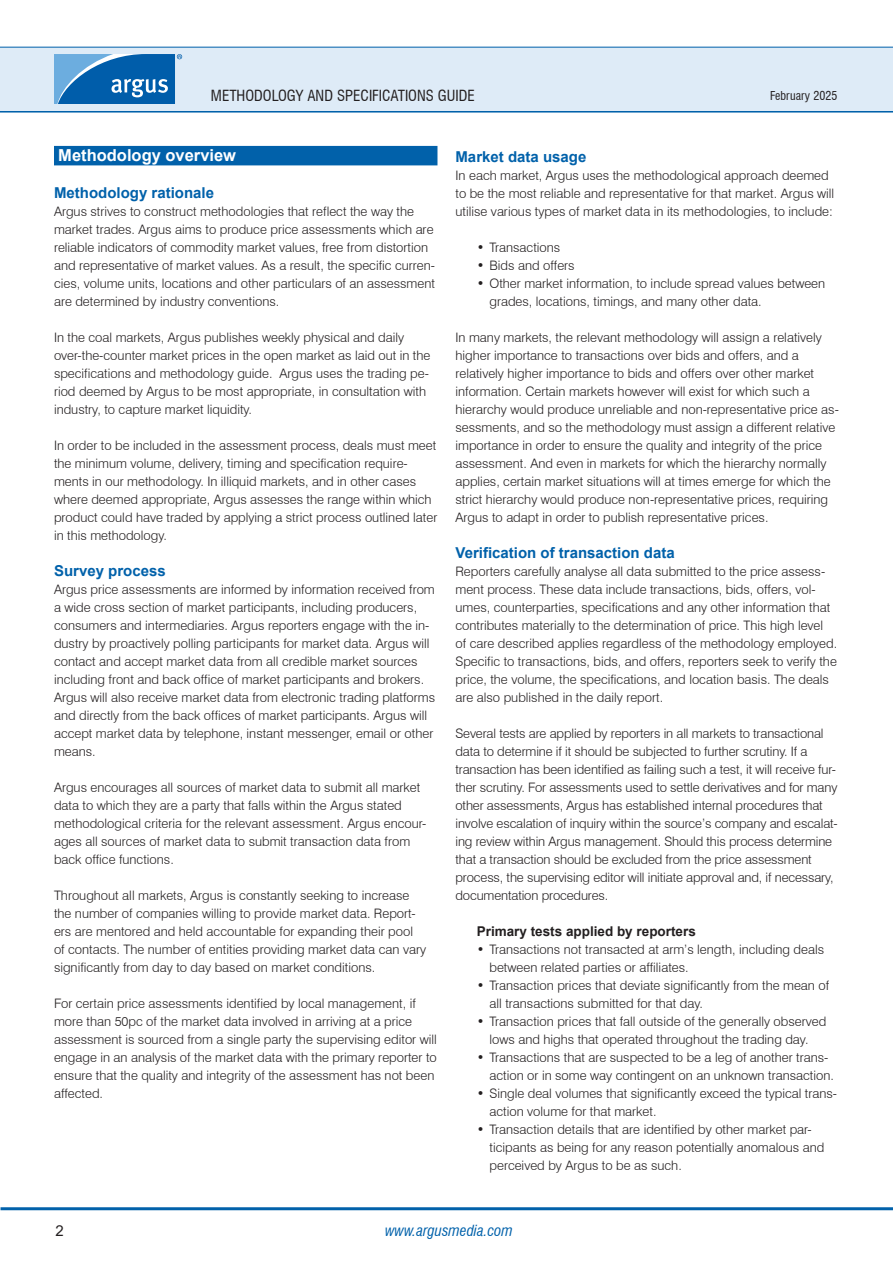
<style>
.page{position:relative;width:893px;height:1263px;background:#fff}
.page>*{position:absolute;margin:0;border:0;box-sizing:border-box;transform-origin:0 0}
.H1_-_Section_header_-_WOB{font:700 16.5px "Arial";color:#fff}
.H2_-_Bold_headline_-_old_H4{font:700 15px "Arial";color:#0161aa}
.t1{font:condensed 15px "Swiss 721 BT";color:#231f20}
.t2{font:italic condensed 15px "Swiss 721 BT";color:#0161aa}
.t3{font:15px "Arial";color:#231f20}
.B1_-_Bullet_list_header_-_old_H6{font:700 13.5px "Arial";color:#231f20}
.P1_-_Body_Text{font:300 13.05px/18px "Swiss 721 BT";color:#231f20}
.t4{font:condensed 12px "Swiss 721 BT";color:#231f20}
</style>
<div class="page">
<hr style="left:0;top:110px;width:893px;height:3px;background:#0161aa">
<div style="left:0;top:47px;width:893px;height:64px;background:#deebf7"></div>
<hr style="left:0;top:47px;width:893px;height:1px;background:#0161aa">
<hr style="left:1px;top:1207px;width:892px;height:3px;background:#0161aa">
<svg style="left:54px;top:54px;width:128px;height:50px;background:#3883c0"></svg>
<div style="left:54px;top:146px;width:383px;height:19px;background:#0161aa"></div>
<p class="t1" style="left:211px;top:86px;width:265px">METHODOLOGY AND SPECIFICATIONS GUIDE</p>
<p class="t4" style="left:770px;top:88px;width:69px">February 2025</p>
<p class="H1_-_Section_header_-_WOB" style="left:58px;top:144px;width:179px">Methodology overview</p>
<p class="H2_-_Bold_headline_-_old_H4" style="left:54px;top:182px;width:162px">Methodology rationale</p>
<p class="P1_-_Body_Text" style="left:54px;top:202px;width:383px">Argus strives to construct methodologies that reflect the way the market trades. Argus aims to produce price assessments which are reliable indicators of commodity market values, free from distortion and representative of market values. As a result, the specific curren&shy;cies, volume units, locations and other particulars of an assessment are determined by industry conventions.</p>
<p class="P1_-_Body_Text" style="left:54px;top:328px;width:378px">In the coal markets, Argus publishes weekly physical and daily over-the-counter market prices in the open market as laid out in the specifications and methodology guide. Argus uses the trading pe&shy;riod deemed by Argus to be most appropriate, in consultation with industry, to capture market liquidity.</p>
<p class="P1_-_Body_Text" style="left:54px;top:436px;width:385px">In order to be included in the assessment process, deals must meet the minimum volume, delivery, timing and specification require&shy;ments in our methodology. In illiquid markets, and in other cases where deemed appropriate, Argus assesses the range within which product could have traded by applying a strict process outlined later in this methodology.</p>
<p class="H2_-_Bold_headline_-_old_H4" style="left:54px;top:560px;width:113px">Survey process</p>
<p class="P1_-_Body_Text" style="left:54px;top:580px;width:383px">Argus price assessments are informed by information received from a wide cross section of market participants, including producers, consumers and intermediaries. Argus reporters engage with the in&shy;dustry by proactively polling participants for market data. Argus will contact and accept market data from all credible market sources including front and back office of market participants and brokers.<br>Argus will also receive market data from electronic trading platforms and directly from the back offices of market participants. Argus will accept market data by telephone, instant messenger, email or other means.</p>
<p class="P1_-_Body_Text" style="left:54px;top:778px;width:374px">Argus encourages all sources of market data to submit all market data to which they are a party that falls within the Argus stated methodological criteria for the relevant assessment. Argus encour&shy;ages all sources of market data to submit transaction data from back office functions.</p>
<p class="P1_-_Body_Text" style="left:54px;top:886px;width:374px">Throughout all markets, Argus is constantly seeking to increase the number of companies willing to provide market data. Report&shy;ers are mentored and held accountable for expanding their pool of contacts. The number of entities providing market data can vary significantly from day to day based on market conditions.</p>
<p class="P1_-_Body_Text" style="left:54px;top:994px;width:384px">For certain price assessments identified by local management, if more than 50pc of the market data involved in arriving at a price assessment is sourced from a single party the supervising editor will engage in an analysis of the market data with the primary reporter to ensure that the quality and integrity of the assessment has not been affected.</p>
<p class="H2_-_Bold_headline_-_old_H4" style="left:455px;top:146px;width:132px">Market data usage</p>
<p class="P1_-_Body_Text" style="left:455px;top:166px;width:380px">In each market, Argus uses the methodological approach deemed to be the most reliable and representative for that market. Argus will utilise various types of market data in its methodologies, to include:</p>
<p class="P1_-_Body_Text" style="left:477px;top:238px;width:85px">• Transactions</p>
<p class="P1_-_Body_Text" style="left:477px;top:256px;width:99px">• Bids and offers</p>
<p class="P1_-_Body_Text" style="left:489px;top:274px;width:337px;text-indent:-13px">• Other market information, to include spread values between grades, locations, timings, and many other data.</p>
<p class="P1_-_Body_Text" style="left:455px;top:328px;width:385px">In many markets, the relevant methodology will assign a relatively higher importance to transactions over bids and offers, and a relatively higher importance to bids and offers over other market information. Certain markets however will exist for which such a hierarchy would produce unreliable and non-representative price as&shy;sessments, and so the methodology must assign a different relative importance in order to ensure the quality and integrity of the price assessment. And even in markets for which the hierarchy normally applies, certain market situations will at times emerge for which the strict hierarchy would produce non-representative prices, requiring Argus to adapt in order to publish representative prices.</p>
<p class="H2_-_Bold_headline_-_old_H4" style="left:455px;top:542px;width:221px">Verification of transaction data</p>
<p class="P1_-_Body_Text" style="left:455px;top:562px;width:383px">Reporters carefully analyse all data submitted to the price assess&shy;ment process. These data include transactions, bids, offers, vol&shy;umes, counterparties, specifications and any other information that contributes materially to the determination of price. This high level of care described applies regardless of the methodology employed.<br>Specific to transactions, bids, and offers, reporters seek to verify the price, the volume, the specifications, and location basis. The deals are also published in the daily report.</p>
<p class="P1_-_Body_Text" style="left:455px;top:724px;width:384px">Several tests are applied by reporters in all markets to transactional data to determine if it should be subjected to further scrutiny. If a transaction has been identified as failing such a test, it will receive fur&shy;ther scrutiny. For assessments used to settle derivatives and for many other assessments, Argus has established internal procedures that involve escalation of inquiry within the source’s company and escalat&shy;ing review within Argus management. Should this process determine that a transaction should be excluded from the price assessment process, the supervising editor will initiate approval and, if necessary, documentation procedures.</p>
<p class="B1_-_Bullet_list_header_-_old_H6" style="left:477px;top:922px;width:221px">Primary tests applied by reporters</p>
<p class="P1_-_Body_Text" style="left:489px;top:940px;width:336px;text-indent:-13px">• Transactions not transacted at arm’s length, including deals between related parties or affiliates.</p>
<p class="P1_-_Body_Text" style="left:489px;top:976px;width:341px;text-indent:-13px">• Transaction prices that deviate significantly from the mean of all transactions submitted for that day.</p>
<p class="P1_-_Body_Text" style="left:477px;top:1012px;width:351px;text-align:center">• Transaction prices that fall outside of the generally observed lows and highs that operated throughout the trading day.</p>
<p class="P1_-_Body_Text" style="left:489px;top:1048px;width:346px;text-indent:-13px">• Transactions that are suspected to be a leg of another trans&shy;action or in some way contingent on an unknown transaction.</p>
<p class="P1_-_Body_Text" style="left:489px;top:1084px;width:349px;text-indent:-13px">• Single deal volumes that significantly exceed the typical trans&shy;action volume for that market.</p>
<p class="P1_-_Body_Text" style="left:489px;top:1120px;width:336px;text-indent:-13px">• Transaction details that are identified by other market par&shy;ticipants as being for any reason potentially anomalous and perceived by Argus to be as such.</p>
<p class="t3" style="left:55px;top:1220px;width:10px">2</p>
<p class="t2" style="left:385px;top:1221px;width:129px">www.argusmedia.com</p>
</div>
